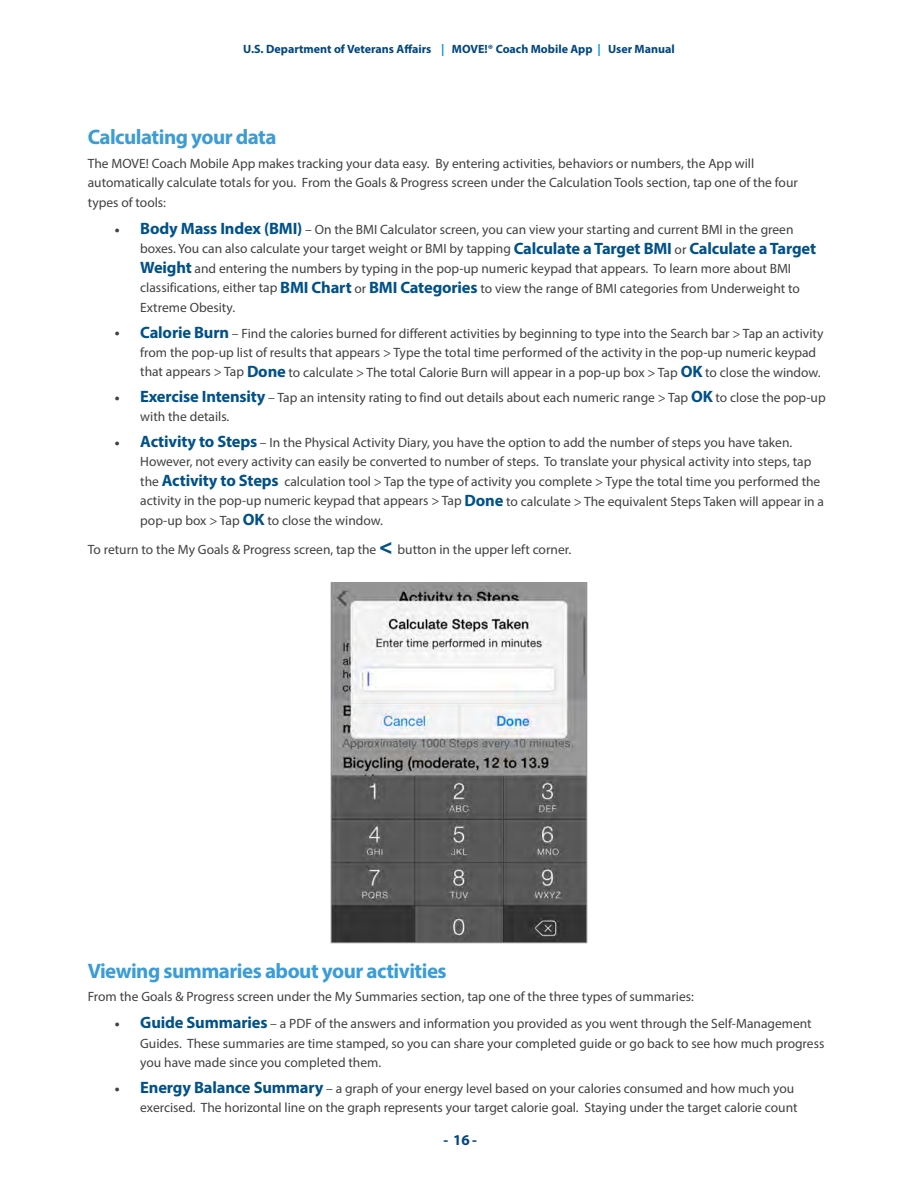
<style>
.page{position:relative;width:918px;height:1188px;background:#fff}
.page>*{position:absolute;margin:0;border:0;box-sizing:border-box;transform-origin:0 0}
.t1{font:700 21px "Myriad Pro";letter-spacing:-.025em;color:#3c9cd6}
.t2{font:700 15px "Myriad Pro";color:#00467f}
.Body_Text_-_Bullets{font:13.5px/19.5px "Myriad Pro";color:#414042}
.t3{font:700 12px "Myriad Pro";color:#00467f}
.s1{color:#0194d3}
.s2{font-weight:900}
.s3{font-weight:700;font-size:16.5px;color:#005188}
.s4{font-weight:900;font-size:22.5px;color:#005188}
</style>
<div class="page">
<img style="left:333px;top:585px;width:252px;height:356px">
<div style="left:331px;top:583px;width:256px;height:360px;border:1px solid #939598"></div>
<p class="t3" style="left:243px;top:41px;width:433px">U.S. Department of Veterans Affairs <span class="s1">|</span> MOVE!® Coach Mobile App <span class="s1">|</span> User Manual</p>
<p class="t1" style="left:88px;top:123px;width:190px">Calculating your data</p>
<p class="Body_Text_-_Bullets" style="left:88px;top:154px;width:712px">The MOVE! Coach Mobile App makes tracking your data easy. By entering activities, behaviors or numbers, the App will automatically calculate totals for you. From the Goals &amp; Progress screen under the Calculation Tools section, tap one of the four types of tools:</p>
<p class="Body_Text_-_Bullets" style="left:140px;top:220px;width:678px;text-indent:-25px"><span class="s2">•</span> <span class="s3">Body Mass Index (BMI)</span> – On the BMI Calculator screen, you can view your starting and current BMI in the green boxes. You can also calculate your target weight or BMI by tapping <span class="s3">Calculate a Target BMI</span> or <span class="s3">Calculate a Target Weight</span> and entering the numbers by typing in the pop-up numeric keypad that appears. To learn more about BMI classifications, either tap <span class="s3">BMI Chart</span> or <span class="s3">BMI Categories</span> to view the range of BMI categories from Underweight to Extreme Obesity.</p>
<p class="Body_Text_-_Bullets" style="left:140px;top:323px;width:685px;text-indent:-26px"><span class="s2">•</span> <span class="s3">Calorie Burn</span> – Find the calories burned for different activities by beginning to type into the Search bar &gt; Tap an activity from the pop-up list of results that appears &gt; Type the total time performed of the activity in the pop-up numeric keypad that appears &gt; Tap <span class="s3">Done</span> to calculate &gt; The total Calorie Burn will appear in a pop-up box &gt; Tap <span class="s3">OK</span> to close the window.</p>
<p class="Body_Text_-_Bullets" style="left:140px;top:388px;width:687px;text-indent:-25px"><span class="s2">•</span> <span class="s3">Exercise Intensity</span> – Tap an intensity rating to find out details about each numeric range &gt; Tap <span class="s3">OK</span> to close the pop-up with the details.</p>
<p class="Body_Text_-_Bullets" style="left:140px;top:433px;width:685px;text-indent:-26px"><span class="s2">•</span> <span class="s3">Activity to Steps</span> – In the Physical Activity Diary, you have the option to add the number of steps you have taken.<br>However, not every activity can easily be converted to number of steps. To translate your physical activity into steps, tap the <span class="s3">Activity to Steps</span> calculation tool &gt; Tap the type of activity you complete &gt; Type the total time you performed the activity in the pop-up numeric keypad that appears &gt; Tap <span class="s3">Done</span> to calculate &gt; The equivalent Steps Taken will appear in a pop-up box &gt; Tap <span class="s3">OK</span> to close the window.</p>
<p class="Body_Text_-_Bullets" style="left:88px;top:540px;width:485px">To return to the My Goals &amp; Progress screen, tap the <span class="s4">&lt;</span> button in the upper left corner.</p>
<h4 class="t1" style="left:88px;top:958px;width:360px">Viewing summaries about your activities</h4>
<p class="Body_Text_-_Bullets" style="left:88px;top:987px;width:608px">From the Goals &amp; Progress screen under the My Summaries section, tap one of the three types of summaries:</p>
<p class="Body_Text_-_Bullets" style="left:140px;top:1014px;width:686px;text-indent:-26px"><span class="s2">•</span> <span class="s3">Guide Summaries</span> – a PDF of the answers and information you provided as you went through the Self-Management<br>Guides. These summaries are time stamped, so you can share your completed guide or go back to see how much progress you have made since you completed them.</p>
<p class="Body_Text_-_Bullets" style="left:115px;top:1078px;width:684px;text-align:right"><span class="s2">•</span> <span class="s3">Energy Balance Summary</span> – a graph of your energy level based on your calories consumed and how much you exercised. The horizontal line on the graph represents your target calorie goal. Staying under the target calorie count</p>
<p class="t2" style="left:443px;top:1130px;width:35px">- 16-</p>
</div>
